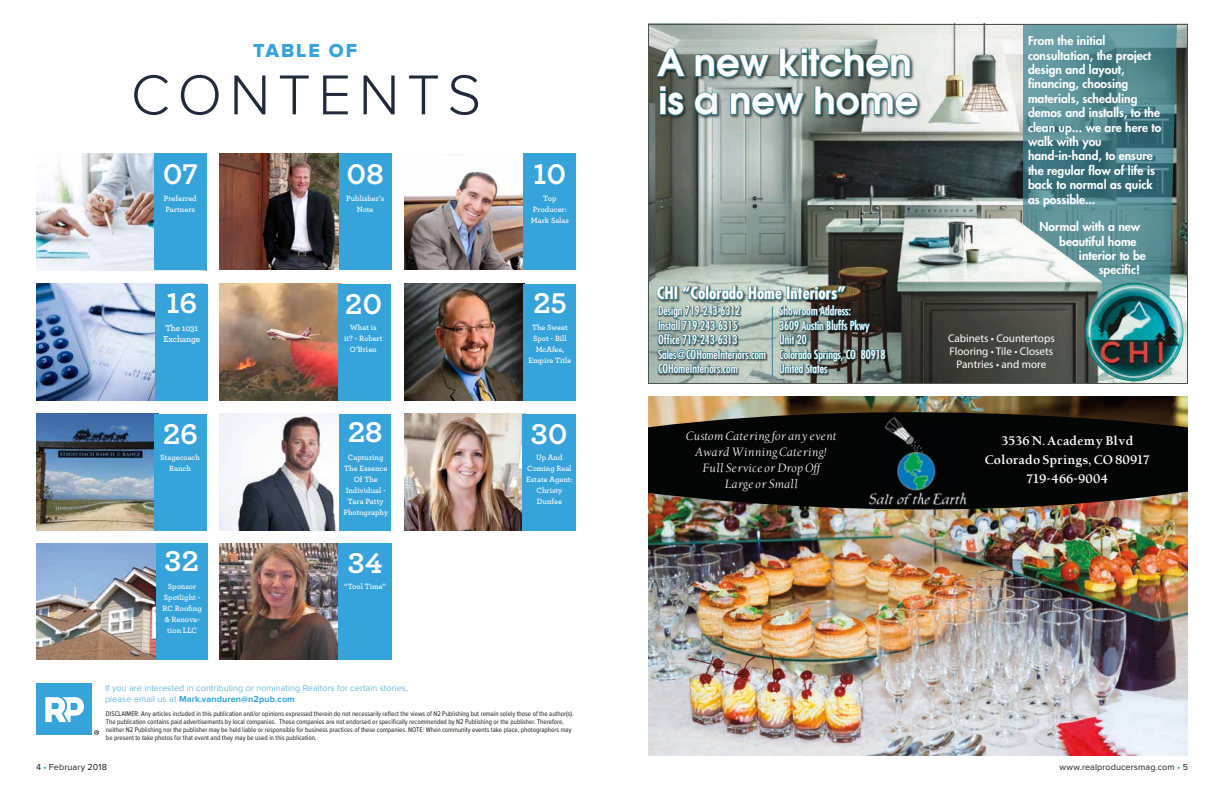
<style>
.page{position:relative;width:1224px;height:792px;background:#fff}
.page>*{position:absolute;margin:0;border:0;box-sizing:border-box;transform-origin:0 0}
.t1{font:300 58.3px "Proxima Nova";letter-spacing:.13em;color:#202a3c}
.t2{font:39.2px/38px "Moderne Demi";color:#fff}
.t3{font:700 30px "Archer Pro";color:#fff}
.t4{font:19.5px "Proxima Nova Extrabld";letter-spacing:.1em;color:#37a3db}
.t5{font:700 condensed 16.8px "Futura Std";color:#fff}
.t6{font:800 12px/14.4px "Futura Std";color:#fff}
.t7{font:condensed 12px/14.4px "Futura Std";color:#fff}
.t8{font:700 12px/19px "Berkeley Oldstyle";color:#fff;text-align:center}
.t9{font:italic 11.3px/16px "Berkeley";color:#fff;text-align:center}
.t10{font:11.1px/13.4px "Myriad Pro";color:#fff;text-align:center}
.t11{font:300 9px/11px "Proxima Nova";letter-spacing:.01em;color:#37a3db}
.t12{font:9px "Proxima Nova";letter-spacing:.01em;color:#1c1b1a}
.t13{font:600 9px/11px "Archer Pro";letter-spacing:-.02em;color:#fff}
.t14{font:600 8px/11px "Archer Pro";color:#fff;text-align:center}
.t15{font:7px/8px "Proxima Nova Cond";color:#1c1b1a}
.s1{font-weight:700}
.s2{color:#0098dd}
</style>
<div class="page">
<div style="left:36px;top:683px;width:55px;height:52px;background:#37a3db"></div>
<svg style="left:45px;top:697px;width:39px;height:25px"></svg>
<svg style="left:94px;top:730px;width:5px;height:5px"></svg>
<img style="left:36px;top:154px;width:118px;height:116px">
<div style="left:154px;top:154px;width:53px;height:116px;background:#37a3db"></div>
<img style="left:219px;top:154px;width:120px;height:116px">
<div style="left:339px;top:154px;width:53px;height:116px;background:#37a3db"></div>
<img style="left:36px;top:284px;width:119px;height:117px">
<div style="left:155px;top:284px;width:53px;height:117px;background:#37a3db"></div>
<img style="left:404px;top:414px;width:119px;height:117px">
<div style="left:523px;top:414px;width:53px;height:117px;background:#37a3db"></div>
<img style="left:404px;top:171px;width:119px;height:99px">
<div style="left:523px;top:154px;width:53px;height:116px;background:#37a3db"></div>
<img style="left:219px;top:284px;width:119px;height:117px">
<div style="left:338px;top:284px;width:53px;height:117px;background:#37a3db"></div>
<img style="left:404px;top:284px;width:119px;height:117px">
<div style="left:523px;top:284px;width:53px;height:117px;background:#37a3db"></div>
<img style="left:36px;top:543px;width:120px;height:117px">
<div style="left:156px;top:543px;width:52px;height:117px;background:#37a3db"></div>
<img style="left:219px;top:543px;width:119px;height:117px">
<div style="left:338px;top:543px;width:54px;height:117px;background:#37a3db"></div>
<img style="left:36px;top:414px;width:118px;height:117px">
<div style="left:154px;top:414px;width:53px;height:117px;background:#37a3db"></div>
<img style="left:219px;top:414px;width:121px;height:117px">
<div style="left:340px;top:414px;width:51px;height:117px;background:#37a3db"></div>
<img style="left:648px;top:531px;width:540px;height:225px">
<img style="left:648px;top:396px;width:540px;height:135px">
<img style="left:868px;top:417px;width:100px;height:88px">
<img style="left:648px;top:24px;width:540px;height:360px">
<img style="left:653px;top:40px;width:272px;height:90px">
<svg style="left:655px;top:47px;width:32px;height:31px"></svg>
<svg style="left:694px;top:53px;width:77px;height:26px;background:#4e6a6c"></svg>
<svg style="left:779px;top:47px;width:132px;height:32px;background:#647f80"></svg>
<svg style="left:659px;top:85px;width:26px;height:32px"></svg>
<svg style="left:693px;top:91px;width:26px;height:26px"></svg>
<svg style="left:729px;top:91px;width:77px;height:26px;background:#587679"></svg>
<svg style="left:814px;top:85px;width:105px;height:32px;background:#667d7e"></svg>
<img style="left:777px;top:303px;width:112px;height:76px">
<svg style="left:656px;top:284px;width:230px;height:93px;background:#6a8583"></svg>
<hr style="left:772px;top:307px;width:1px;height:70px;background:#378192">
<h3 class="t4" style="left:253px;top:42px;width:105px">TABLE OF</h3>
<h1 class="t1" style="left:131px;top:68px;width:352px">CONTENTS</h1>
<h3 class="t3" style="left:163px;top:150px;width:37px">07</h3>
<h3 class="t3" style="left:347px;top:150px;width:39px">08</h3>
<p class="t14" style="left:164px;top:192px;width:34px;text-align:left">Preferred<br>Partners</p>
<p class="t14" style="left:346px;top:192px;width:40px">Publisher’s<br>Note</p>
<h3 class="t3" style="left:167px;top:280px;width:32px">16</h3>
<h3 class="t3" style="left:345px;top:281px;width:39px">20</h3>
<p class="t13" style="left:163px;top:322px;width:38px">The 1031<br>Exchange</p>
<p class="t14" style="left:344px;top:322px;width:40px">What is<br>it? - Robert<br>O’Brien</p>
<h3 class="t3" style="left:163px;top:411px;width:37px">26</h3>
<h3 class="t3" style="left:348px;top:408px;width:36px">28</h3>
<p class="t14" style="left:160px;top:452px;width:41px">Stagecoach<br>Ranch</p>
<p class="t14" style="left:343px;top:452px;width:46px">Capturing<br>The Essence<br>Of The<br>Individual -<br>Tara Patty<br>Photography</p>
<h3 class="t3" style="left:165px;top:538px;width:36px">32</h3>
<h3 class="t3" style="left:348px;top:540px;width:36px">34</h3>
<p class="t14" style="left:163px;top:581px;width:41px">Sponsor<br>Spotlight -<br>RC Roofing &amp; Renova&shy;tion LLC</p>
<p class="t14" style="left:344px;top:581px;width:43px">“Tool Time”</p>
<p class="t11" style="left:105px;top:682px;width:305px">If you are interested in contributing or nominating Realtors for certain stories, please email us at <span class="s1">Mark.vanduren@n2pub.com</span></p>
<h3 class="t3" style="left:533px;top:150px;width:34px">10</h3>
<p class="t14" style="left:531px;top:192px;width:40px">Top<br>Producer:<br>Mark Salas</p>
<h3 class="t3" style="left:533px;top:280px;width:35px">25</h3>
<p class="t14" style="left:528px;top:321px;width:45px">The Sweet<br>Spot - Bill<br>McAfee,<br>Empire Title</p>
<h3 class="t3" style="left:531px;top:410px;width:38px">30</h3>
<p class="t14" style="left:526px;top:451px;width:48px">Up And<br>Coming Real<br>Estate Agent:<br>Christy<br>Dunfee</p>
<p class="t15" style="left:106px;top:710px;width:469px">DISCLAIMER: Any articles included in this publication and/or opinions expressed therein do not necessarily reflect the views of N2 Publishing but remain solely those of the author(s).<br>The publication contains paid advertisements by local companies. These companies are not endorsed or specifically recommended by N2 Publishing or the publisher. Therefore, neither N2 Publishing nor the publisher may be held liable or responsible for business practices of these companies. NOTE: When community events take place, photographers may be present to take photos for that event and they may be used in this publication.</p>
<h2 class="t2" style="left:658px;top:43px;width:262px">A new kitchen is a new home</h2>
<h3 class="t5" style="left:657px;top:283px;width:190px">CHI “Colorado Home Interiors”</h3>
<h3 class="t7" style="left:658px;top:304px;width:110px">Design 719-243-6312<br>Install 719-243-6315<br>Office 719-243-6313<br>Sales@COHomeInteriors.com<br>COHomeInteriors.com</h3>
<h3 class="t7" style="left:779px;top:304px;width:108px">Showroom Address:<br>3609 Austin Bluffs Pkwy<br>Unit 20<br>Colorado Springs, CO 80918<br>United States</h3>
<h3 class="t9" style="left:686px;top:428px;width:152px">Custom Catering for any event<br>Award Winning Catering!<br>Full Service or Drop Off<br>Large or Small</h3>
<p class="t6" style="left:1028px;top:34px;width:135px">From the initial consultation, the project design and layout, financing, choosing materials, scheduling demos and installs, to the clean up... we are here to walk with you hand-in-hand, to ensure the regular flow of life is back to normal as quick as possible...</p>
<h3 class="t6" style="left:1040px;top:220px;width:102px">Normal with a new</h3>
<h3 class="t6" style="left:1059px;top:234px;width:79px">beautiful home</h3>
<h3 class="t6" style="left:1079px;top:248px;width:68px">interior to be</h3>
<h3 class="t6" style="left:1099px;top:263px;width:43px">specific!</h3>
<h3 class="t10" style="left:948px;top:331px;width:108px">Cabinets • Countertops<br>Flooring • Tile • Closets<br>Pantries • and more</h3>
<h3 class="t8" style="left:985px;top:432px;width:167px">3536 N. Academy Blvd<br>Colorado Springs, CO 80917<br>719-466-9004</h3>
<p class="t12" style="left:36px;top:762px;width:72px">4 <span class="s2">•</span> February 2018</p>
<p class="t12" style="left:1059px;top:762px;width:130px">www.realproducersmag.com <span class="s2">•</span> 5</p>
</div>
